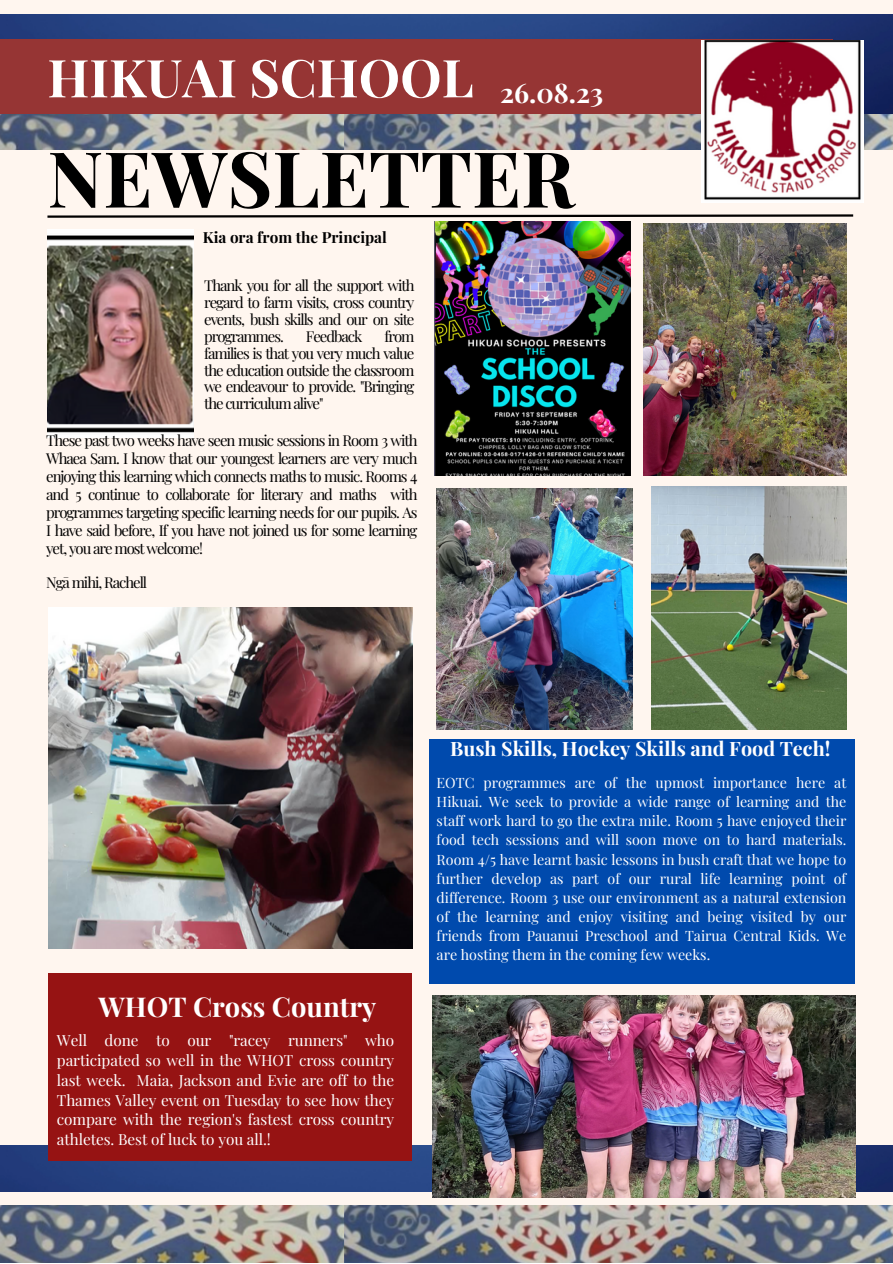
<style>
.page{position:relative;width:893px;height:1264px;background:#fff}
.page>*{position:absolute;margin:0;border:0;box-sizing:border-box;transform-origin:0 0}
.t1{font:700 77.25px "Playfair Display";color:#000}
.t2{font:700 52.35px "Playfair Display";color:#fff}
.t3{font:700 27.3px "Playfair Display";color:#fff}
.t4{font:700 26.85px "Playfair Display";color:#fff}
.t5{font:700 19.8px "Playfair Display";color:#fff}
.t6{font:15.3px/19.6px "Playfair Display";letter-spacing:-.005em;color:#fff;text-align:justify}
.t7{font:700 15.3px "Playfair Display";color:#000}
.t8{font:15px/16.8px "Playfair Display";letter-spacing:-.07em;color:#000;text-align:justify}
.t9{font:14.25px/19px "Playfair Display";color:#fff;text-align:justify}
</style>
<div class="page">
<div style="left:0;top:0;width:892px;height:1262px;background:#fff6ef"></div>
<img style="left:435px;top:221px;width:195px;height:254px">
<img style="left:0;top:14px;width:892px;height:100px">
<div style="left:0;top:39px;width:832px;height:75px;background:#963534"></div>
<img style="left:47px;top:229px;width:147px;height:208px">
<svg style="left:47px;top:214px;width:807px;height:4px"></svg>
<img style="left:0;top:1144px;width:892px;height:47px">
<img style="left:49px;top:608px;width:363px;height:340px">
<div style="left:428px;top:739px;width:426px;height:245px;background:#004aad"></div>
<img style="left:432px;top:995px;width:423px;height:202px">
<img style="left:0;top:114px;width:892px;height:35px">
<img style="left:701px;top:40px;width:162px;height:162px">
<img style="left:0;top:1205px;width:892px;height:57px">
<div style="left:49px;top:973px;width:363px;height:187px;background:#961313"></div>
<img style="left:643px;top:223px;width:203px;height:252px">
<img style="left:436px;top:488px;width:196px;height:242px">
<img style="left:651px;top:486px;width:195px;height:243px">
<p class="t2" style="left:47px;top:41px;width:427px">HIKUAI SCHOOL</p>
<p class="t4" style="left:500px;top:74px;width:105px">26.08.23</p>
<p class="t1" style="left:47px;top:124px;width:528px">NEWSLETTER</p>
<p class="t7" style="left:203px;top:227px;width:186px">Kia ora from the Principal</p>
<p class="t8" style="left:204px;top:276px;width:212px">Thank you for all the support with regard to farm visits, cross country events, bush skills and our on site programmes.</p>
<p class="t8" style="left:306px;top:327px;width:58px">Feedback</p>
<p class="t8" style="left:204px;top:327px;width:212px;text-indent:180px">from families is that you very much value the education outside the classroom we endeavour to provide. "Bringing the curriculum alive"</p>
<p class="t8" style="left:46px;top:430px;width:373px;line-height:18px">These past two weeks have seen music sessions in Room 3 with Whaea Sam. I know that our youngest learners are very much enjoying this learning which connects maths to music. Rooms 4 and 5 continue to collaborate for literary and maths with programmes targeting specific learning needs for our pupils. As I have said before, If you have not joined us for some learning yet, you are most welcome!</p>
<p class="t8" style="left:46px;top:574px;width:103px">Ngā mihi, Rachell</p>
<p class="t3" style="left:99px;top:987px;width:279px">WHOT Cross Country</p>
<p class="t6" style="left:57px;top:1030px;width:339px">Well done to our "racey runners" who participated so well in the WHOT cross country last week. Maia, Jackson and Evie are off to the Thames Valley event on Tuesday to see how they compare with the region's fastest cross country athletes. Best of luck to you all.!</p>
<p class="t5" style="left:450px;top:734px;width:382px">Bush Skills, Hockey Skills and Food Tech!</p>
<p class="t9" style="left:436px;top:772px;width:411px">EOTC programmes are of the upmost importance here at Hikuai. We seek to provide a wide range of learning and the staff work hard to go the extra mile. Room 5 have enjoyed their food tech sessions and will soon move on to hard materials.<br>Room 4/5 have learnt basic lessons in bush craft that we hope to further develop as part of our rural life learning point of difference. Room 3 use our environment as a natural extension of the learning and enjoy visiting and being visited by our friends from Pauanui Preschool and Tairua Central Kids. We are hosting them in the coming few weeks.</p>
</div>
